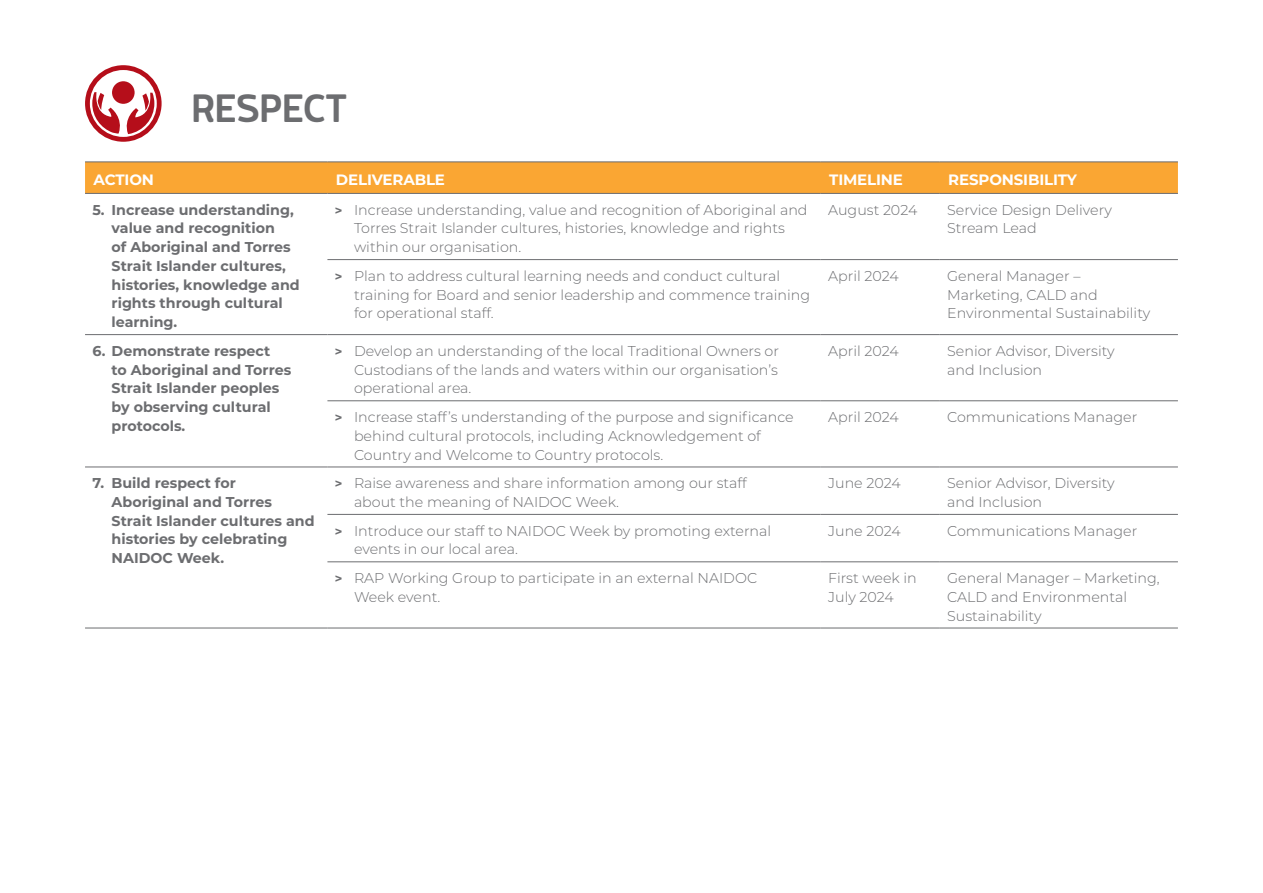
<style>
.page{position:relative;width:1263px;height:893px;background:#fff}
.page>*{position:absolute;margin:0;border:0;box-sizing:border-box;transform-origin:0 0}
.Page_heading{font:500 48.6px "Mairy";color:#6c6d70}
.Heading_12pt{font:700 15px "Montserrat";letter-spacing:-.01em;color:#fff}
.Body_text_9_5_12_5{font:300 14.25px/18.8px "Montserrat";color:#6c6d70}
.Body_text_9_5_12_5-2{font:700 14.25px/18.8px "Montserrat";color:#6c6d70}
.s1{font-weight:700;font-size:12.75px}
</style>
<div class="page">
<div style="left:85px;top:163px;width:1093px;height:30px;background:#faa633"></div>
<hr style="left:85px;top:162px;width:242px;height:1px;background:#6c6d70">
<hr style="left:327px;top:162px;width:494px;height:1px;background:#6c6d70">
<hr style="left:821px;top:162px;width:119px;height:1px;background:#6c6d70">
<hr style="left:940px;top:162px;width:238px;height:1px;background:#6c6d70">
<hr style="left:85px;top:193px;width:242px;height:1px;background:#6c6d70">
<hr style="left:327px;top:193px;width:494px;height:1px;background:#6c6d70">
<hr style="left:821px;top:193px;width:119px;height:1px;background:#6c6d70">
<hr style="left:940px;top:193px;width:238px;height:1px;background:#6c6d70">
<hr style="left:327px;top:259px;width:494px;height:1px;background:#6c6d70">
<hr style="left:821px;top:259px;width:119px;height:1px;background:#6c6d70">
<hr style="left:940px;top:259px;width:238px;height:1px;background:#6c6d70">
<hr style="left:85px;top:334px;width:242px;height:1px;background:#6c6d70">
<hr style="left:327px;top:334px;width:494px;height:1px;background:#6c6d70">
<hr style="left:821px;top:334px;width:119px;height:1px;background:#6c6d70">
<hr style="left:940px;top:334px;width:238px;height:1px;background:#6c6d70">
<hr style="left:327px;top:400px;width:494px;height:1px;background:#6c6d70">
<hr style="left:821px;top:400px;width:119px;height:1px;background:#6c6d70">
<hr style="left:940px;top:400px;width:238px;height:1px;background:#6c6d70">
<hr style="left:85px;top:467px;width:242px;height:1px;background:#6c6d70">
<hr style="left:327px;top:467px;width:494px;height:1px;background:#6c6d70">
<hr style="left:821px;top:467px;width:119px;height:1px;background:#6c6d70">
<hr style="left:940px;top:467px;width:238px;height:1px;background:#6c6d70">
<hr style="left:327px;top:514px;width:494px;height:1px;background:#6c6d70">
<hr style="left:821px;top:514px;width:119px;height:1px;background:#6c6d70">
<hr style="left:940px;top:514px;width:238px;height:1px;background:#6c6d70">
<hr style="left:327px;top:561px;width:494px;height:1px;background:#6c6d70">
<hr style="left:821px;top:561px;width:119px;height:1px;background:#6c6d70">
<hr style="left:940px;top:561px;width:238px;height:1px;background:#6c6d70">
<hr style="left:85px;top:628px;width:242px;height:1px;background:#6c6d70">
<hr style="left:327px;top:628px;width:494px;height:1px;background:#6c6d70">
<hr style="left:821px;top:628px;width:119px;height:1px;background:#6c6d70">
<hr style="left:940px;top:628px;width:238px;height:1px;background:#6c6d70">
<svg style="left:85px;top:65px;width:77px;height:77px"></svg>
<p class="Page_heading" style="left:191px;top:79px;width:157px">RESPECT</p>
<p class="Heading_12pt" style="left:94px;top:169px;width:62px">ACTION</p>
<p class="Heading_12pt" style="left:336px;top:169px;width:111px">DELIVERABLE</p>
<p class="Heading_12pt" style="left:829px;top:169px;width:75px">TIMELINE</p>
<p class="Heading_12pt" style="left:948px;top:169px;width:130px">RESPONSIBILITY</p>
<p class="Body_text_9_5_12_5-2" style="left:112px;top:199px;width:190px;text-indent:-19px">5. Increase understanding, value and recognition<br>of Aboriginal and Torres<br>Strait Islander cultures, histories, knowledge and rights through cultural learning.</p>
<p class="Body_text_9_5_12_5" style="left:354px;top:200px;width:455px;text-indent:-19px"><span class="s1">&gt;</span> Increase understanding, value and recognition of Aboriginal and<br>Torres Strait Islander cultures, histories, knowledge and rights within our organisation.</p>
<p class="Body_text_9_5_12_5" style="left:828px;top:200px;width:91px">August 2024</p>
<p class="Body_text_9_5_12_5" style="left:947px;top:200px;width:166px">Service Design Delivery<br>Stream Lead</p>
<p class="Body_text_9_5_12_5" style="left:354px;top:266px;width:458px;text-indent:-19px"><span class="s1">&gt;</span> Plan to address cultural learning needs and conduct cultural training for Board and senior leadership and commence training for operational staff.</p>
<p class="Body_text_9_5_12_5" style="left:828px;top:266px;width:72px">April 2024</p>
<p class="Body_text_9_5_12_5" style="left:947px;top:266px;width:205px">General Manager –<br>Marketing, CALD and<br>Environmental Sustainability</p>
<p class="Body_text_9_5_12_5-2" style="left:112px;top:341px;width:181px;text-indent:-19px">6. Demonstrate respect<br>to Aboriginal and Torres<br>Strait Islander peoples by observing cultural protocols.</p>
<p class="Body_text_9_5_12_5" style="left:354px;top:341px;width:426px;text-align:justify;text-indent:-19px"><span class="s1">&gt;</span> Develop an understanding of the local Traditional Owners or Custodians of the lands and waters within our organisation’s operational area.</p>
<p class="Body_text_9_5_12_5" style="left:828px;top:341px;width:72px">April 2024</p>
<p class="Body_text_9_5_12_5" style="left:947px;top:341px;width:169px">Senior Advisor, Diversity and Inclusion</p>
<p class="Body_text_9_5_12_5" style="left:354px;top:407px;width:441px;text-indent:-19px"><span class="s1">&gt;</span> Increase staff’s understanding of the purpose and significance behind cultural protocols, including Acknowledgement of<br>Country and Welcome to Country protocols.</p>
<p class="Body_text_9_5_12_5" style="left:828px;top:407px;width:72px">April 2024</p>
<p class="Body_text_9_5_12_5" style="left:947px;top:407px;width:192px">Communications Manager</p>
<p class="Body_text_9_5_12_5-2" style="left:112px;top:473px;width:205px;text-indent:-19px">7. Build respect for<br>Aboriginal and Torres<br>Strait Islander cultures and histories by celebrating<br>NAIDOC Week.</p>
<p class="Body_text_9_5_12_5" style="left:354px;top:473px;width:394px;text-indent:-19px"><span class="s1">&gt;</span> Raise awareness and share information among our staff about the meaning of NAIDOC Week.</p>
<p class="Body_text_9_5_12_5" style="left:828px;top:473px;width:74px">June 2024</p>
<p class="Body_text_9_5_12_5" style="left:947px;top:473px;width:169px">Senior Advisor, Diversity and Inclusion</p>
<p class="Body_text_9_5_12_5" style="left:354px;top:521px;width:419px;text-indent:-19px"><span class="s1">&gt;</span> Introduce our staff to NAIDOC Week by promoting external events in our local area.</p>
<p class="Body_text_9_5_12_5" style="left:828px;top:521px;width:74px">June 2024</p>
<p class="Body_text_9_5_12_5" style="left:947px;top:521px;width:192px">Communications Manager</p>
<p class="Body_text_9_5_12_5" style="left:354px;top:568px;width:405px;text-indent:-19px"><span class="s1">&gt;</span> RAP Working Group to participate in an external NAIDOC<br>Week event.</p>
<p class="Body_text_9_5_12_5" style="left:828px;top:568px;width:90px">First week in<br>July 2024</p>
<p class="Body_text_9_5_12_5" style="left:947px;top:568px;width:214px">General Manager – Marketing,<br>CALD and Environmental<br>Sustainability</p>
</div>
